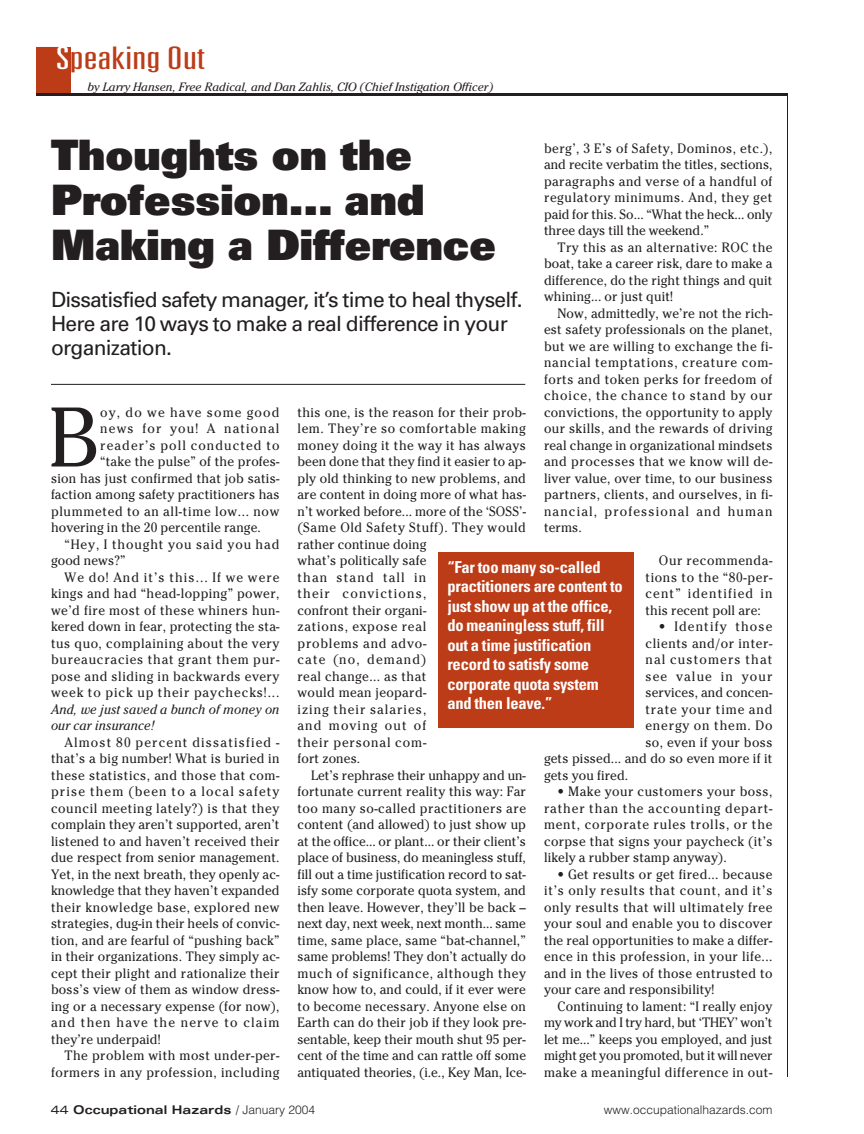
<style>
.page{position:relative;width:864px;height:1134px;background:#fff}
.page>*{position:absolute;margin:0;border:0;box-sizing:border-box;transform-origin:0 0}
.t1{font:83.85px "Cheltenham";color:#231f20;scale:.95 1}
.t2{font:900 42px/45px "Univers";color:#231f20}
.t3{font:300 ultra-condensed 31.2px "Univers";color:#bc3c18;scale:1.6 1}
.t4{font:21px/24px "Univers";letter-spacing:-.035em;color:#231f20}
.t5{font:700 condensed 16.5px/19.5px "Univers";letter-spacing:-.015em;color:#fff}
.t6{font:13.5px/16.5px "Cheltenham";letter-spacing:.03em;color:#231f20;text-align:justify;scale:.95 1}
.t7{font:13.5px "Cheltenham";letter-spacing:.01em;color:#231f20;scale:.95 1}
.t8{font:13.5px "Cheltenham";letter-spacing:.09em;color:#231f20;scale:.95 1}
.t9{font:13.5px "Cheltenham";letter-spacing:.07em;color:#231f20;scale:.95 1}
.t10{font:italic 13.5px/16.5px "Cheltenham";letter-spacing:.01em;color:#231f20;scale:.95 1}
.t11{font:13.5px "Cheltenham";letter-spacing:.05em;color:#231f20;scale:.95 1}
.t12{font:13.5px "Cheltenham";letter-spacing:.06em;color:#231f20;scale:.95 1}
.t13{font:13.5px "Cheltenham";letter-spacing:.08em;color:#231f20;scale:.95 1}
.t14{font:13.5px "Cheltenham";letter-spacing:.085em;color:#231f20;scale:.95 1}
.t15{font:13.5px "Cheltenham";letter-spacing:.065em;color:#231f20;scale:.95 1}
.t16{font:italic 12px "Cheltenham";color:#231f20}
.t17{font:700 expanded 12px "Univers";color:#231f20}
.t18{font:300 12px "Helvetica";color:#231f20}
.s1{color:#fff}
.s2{font-weight:400}
.s3{font-family:"Helvetica";font-weight:300;font-stretch:normal}
</style>
<div class="page">
<div style="left:37px;top:48px;width:33px;height:46px;background:#bc3c18"></div>
<div style="left:36px;top:47px;width:35px;height:48px;border:2px solid #bc3c18"></div>
<hr style="left:36px;top:93px;width:752px;height:3px;background:#231f20">
<hr style="left:787px;top:93px;width:1px;height:984px;background:#231f20">
<hr style="left:51px;top:384px;width:474px;height:1px;background:#231f20">
<div style="left:438px;top:552px;width:195px;height:176px;background:#bc3c18"></div>
<h3 class="t3" style="left:56px;top:46px;width:95px"><span class="s1">S</span>peaking Out</h3>
<p class="t16" style="left:87px;top:83px;width:408px">by Larry Hansen, Free Radical, and Dan Zahlis, CIO (Chief Instigation Officer)</p>
<h2 class="t2" style="left:51px;top:136px;width:446px">Thoughts on the<br>Profession... and<br>Making a Difference</h2>
<p class="t6" style="left:544px;top:141px;width:242px">berg’, 3 E’s of Safety, Dominos, etc.), and recite verbatim the titles, sections, paragraphs and verse of a handful of regulatory minimums. And, they get paid for this. So... “What the heck... only three days till the weekend.”</p>
<p class="t6" style="left:544px;top:240px;width:242px;text-indent:13px">Try this as an alternative: ROC the boat, take a career risk, dare to make a difference, do the right things and quit whining... or just quit!</p>
<p class="t6" style="left:544px;top:306px;width:242px;text-indent:13px">Now, admittedly, we’re not the rich&shy;est safety professionals on the planet, but we are willing to exchange the fi&shy;nancial temptations, creature com&shy;forts and token perks for freedom of choice, the chance to stand by our convictions, the opportunity to apply our skills, and the rewards of driving real change in organizational mindsets and processes that we know will de&shy;liver value, over time, to our business partners, clients, and ourselves, in fi&shy;nancial, professional and human terms.</p>
<p class="t6" style="left:645px;top:554px;width:135px;text-indent:13px">Our recommenda&shy;tions to the “80-per&shy;cent” identified in this recent poll are:</p>
<p class="t8" style="left:659px;top:622px;width:121px">• Identify those</p>
<p class="t6" style="left:645px;top:636px;width:135px">clients and/or inter-</p>
<p class="t8" style="left:645px;top:655px;width:135px">nal customers that</p>
<p class="t8" style="left:645px;top:671px;width:135px">see value in your</p>
<p class="t7" style="left:645px;top:688px;width:135px">services, and concen-</p>
<p class="t9" style="left:645px;top:704px;width:135px">trate your time and</p>
<p class="t15" style="left:645px;top:721px;width:135px">energy on them. Do</p>
<p class="t6" style="left:645px;top:735px;width:135px">so, even if your boss</p>
<p class="t7" style="left:544px;top:754px;width:242px">gets pissed... and do so even more if it</p>
<p class="t7" style="left:544px;top:770px;width:90px">gets you fired.</p>
<p class="t6" style="left:544px;top:785px;width:242px;text-indent:13px">• Make your customers your boss, rather than the accounting depart&shy;ment, corporate rules trolls, or the corpse that signs your paycheck (it’s likely a rubber stamp anyway).</p>
<p class="t6" style="left:544px;top:867px;width:242px;text-indent:13px">• Get results or get fired... because it’s only results that count, and it’s only results that will ultimately free your soul and enable you to discover the real opportunities to make a differ&shy;ence in this profession, in your life... and in the lives of those entrusted to your care and responsibility!</p>
<p class="t6" style="left:544px;top:999px;width:242px;text-indent:13px">Continuing to lament: “I really enjoy my work and I try hard, but ‘THEY’ won’t let me...” keeps you employed, and just might get you promoted, but it will never make a meaningful difference in out-</p>
<h3 class="t4" style="left:51px;top:289px;width:473px">Dissatisfied safety manager, it’s time to heal thyself.<br>Here are 10 ways to make a real difference in your organization.</h3>
<p class="t6" style="left:298px;top:405px;width:242px;text-align:left">this one, is the reason for their prob&shy;lem. They’re so comfortable making money doing it the way it has always been done that they find it easier to ap&shy;ply old thinking to new problems, and are content in doing more of what has&shy;n’t worked before... more of the ‘SOSS’- (Same Old Safety Stuff). They would rather continue doing<br>what’s politically safe<br>than stand tall in<br>their convictions,<br>confront their organi-<br>zations, expose real<br>problems and advo-<br>cate (no, demand)<br>real change... as that<br>would mean jeopard-<br>izing their salaries,<br>and moving out of<br>their personal com-<br>fort zones.</p>
<p class="t6" style="left:298px;top:768px;width:242px;text-indent:13px">Let’s rephrase their unhappy and un&shy;fortunate current reality this way: Far too many so-called practitioners are content (and allowed) to just show up at the office... or plant... or their client’s place of business, do meaningless stuff, fill out a time justification record to sat&shy;isfy some corporate quota system, and then leave. However, they’ll be back – next day, next week, next month... same time, same place, same “bat-channel,” same problems! They don’t actually do much of significance, although they know how to, and could, if it ever were to become necessary. Anyone else on Earth can do their job if they look pre&shy;sentable, keep their mouth shut 95 per&shy;cent of the time and can rattle off some antiquated theories, (i.e., Key Man, Ice-</p>
<h1 class="t1" style="left:49px;top:407px;width:55px">B</h1>
<p class="t8" style="left:100px;top:407px;width:190px">oy, do we have some good</p>
<p class="t8" style="left:100px;top:424px;width:190px">news for you! A national</p>
<p class="t14" style="left:100px;top:440px;width:190px">reader’s poll conducted to</p>
<p class="t6" style="left:100px;top:455px;width:190px">“take the pulse” of the profes-</p>
<p class="t6" style="left:51px;top:471px;width:242px">sion has just confirmed that job satis-</p>
<p class="t7" style="left:51px;top:490px;width:242px">faction among safety practitioners has</p>
<p class="t11" style="left:51px;top:506px;width:242px">plummeted to an all-time low... now</p>
<p class="t7" style="left:51px;top:523px;width:222px">hovering in the 20 percentile range.</p>
<p class="t9" style="left:64px;top:539px;width:228px">“Hey, I thought you said you had</p>
<p class="t7" style="left:51px;top:556px;width:80px">good news?”</p>
<p class="t13" style="left:64px;top:572px;width:228px">We do! And it’s this... If we were</p>
<p class="t6" style="left:51px;top:587px;width:242px">kings and had “head-lopping” power,</p>
<p class="t6" style="left:51px;top:603px;width:242px">we’d fire most of these whiners hun-</p>
<p class="t7" style="left:51px;top:622px;width:242px">kered down in fear, protecting the sta-</p>
<p class="t6" style="left:51px;top:636px;width:242px">tus quo, complaining about the very</p>
<p class="t12" style="left:51px;top:655px;width:242px">bureaucracies that grant them pur-</p>
<p class="t6" style="left:51px;top:669px;width:242px">pose and sliding in backwards every</p>
<p class="t9" style="left:51px;top:688px;width:242px">week to pick up their paychecks!...</p>
<p class="t10" style="left:51px;top:702px;width:242px">And, we just saved a bunch of money on our car insurance!</p>
<p class="t6" style="left:51px;top:735px;width:242px;text-indent:13px">Almost 80 percent dissatisfied - that’s a big number! What is buried in these statistics, and those that com&shy;prise them (been to a local safety council meeting lately?) is that they complain they aren’t supported, aren’t listened to and haven’t received their due respect from senior management.<br>Yet, in the next breath, they openly ac&shy;knowledge that they haven’t expanded their knowledge base, explored new strategies, dug-in their heels of convic&shy;tion, and are fearful of “pushing back” in their organizations. They simply ac&shy;cept their plight and rationalize their boss’s view of them as window dress&shy;ing or a necessary expense (for now), and then have the nerve to claim they’re underpaid!</p>
<p class="t6" style="left:51px;top:1049px;width:242px;text-align:right">The problem with most under-per&shy;formers in any profession, including</p>
<p class="t5" style="left:447px;top:559px;width:177px">“Far too many so-called practitioners are content to just show up at the office, do meaningless stuff, fill out a time justification record to satisfy some corporate quota system and then leave.”</p>
<p class="t17" style="left:51px;top:1105px;width:266px"><span class="s2">44</span> Occupational Hazards <span class="s3">/ January 2004</span></p>
<p class="t18" style="left:604px;top:1106px;width:170px">www.occupationalhazards.com</p>
</div>
